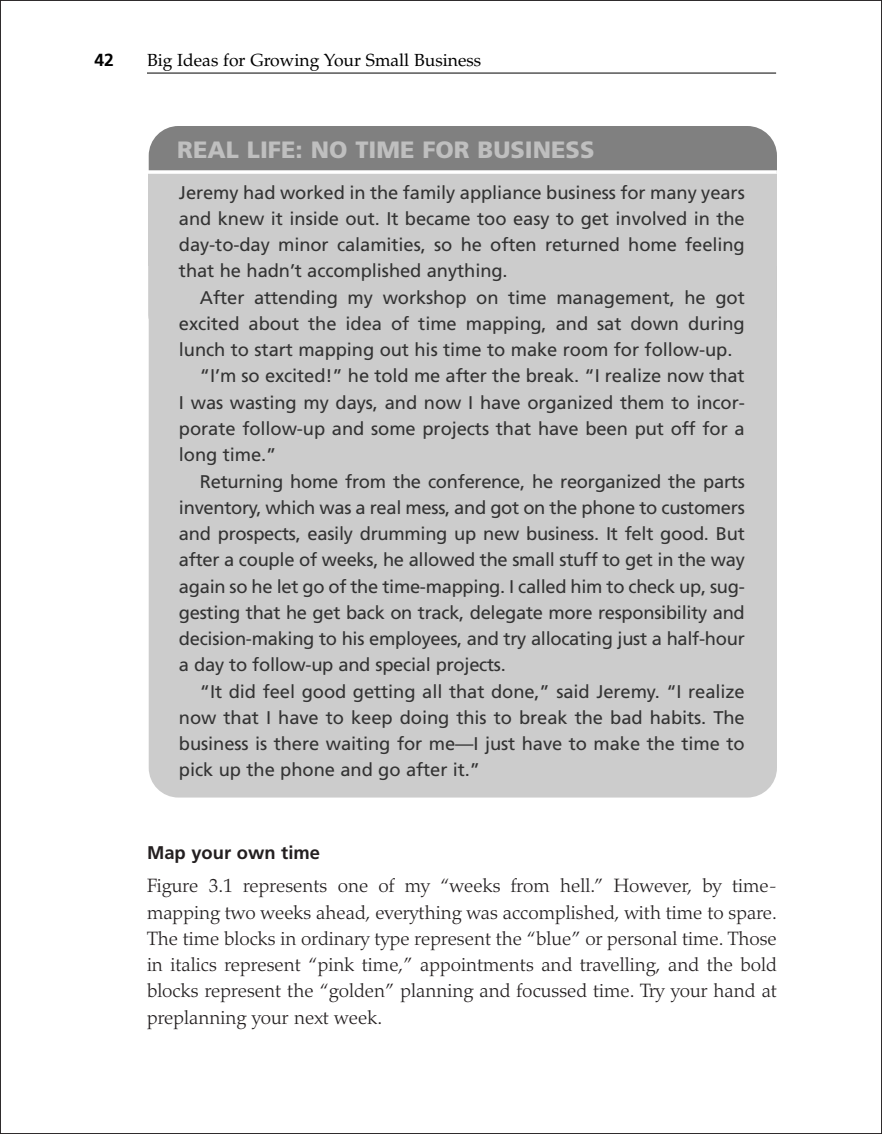
<style>
.page{position:relative;width:882px;height:1134px;background:#fff}
.page>*{position:absolute;margin:0;border:0;box-sizing:border-box;transform-origin:0 0}
.t1{font:900 23.62px "Frutiger";color:#bfbfbf}
.t2{font:300 19.25px/26.2px "Palatino";color:#231f20;text-align:justify}
.t3{font:18.38px/26.2px "Frutiger";letter-spacing:-.005em;color:#333;text-align:justify}
.t4{font:700 18.38px "Frutiger";color:#231f20}
.t5{font:17.5px "Palatino";color:#000}
.t6{font:700 17.5px "Frutiger";color:#000}
</style>
<div class="page">
<hr style="left:147px;top:73px;width:629px;height:1px;background:#000">
<div style="left:149px;top:126px;width:628px;height:219px;background:#808080;border-radius:30px"></div>
<div style="left:149px;top:172px;width:628px;height:626px;background:#ccc;border-radius:30px"></div>
<div style="left:149px;top:173px;width:628px;height:93px;background:#ccc"></div>
<svg style="left:148px;top:170px;width:629px;height:4px"></svg>
<p class="t6" style="left:94px;top:52px;width:21px">42</p>
<p class="t5" style="left:147px;top:53px;width:336px">Big Ideas for Growing Your Small Business</p>
<p class="t1" style="left:177px;top:140px;width:419px">REAL LIFE: NO TIME FOR BUSINESS</p>
<p class="t3" style="left:179px;top:181px;width:567px">Jeremy had worked in the family appliance business for many years and knew it inside out. It became too easy to get involved in the day-to-day minor calamities, so he often returned home feeling that he hadn’t accomplished anything.</p>
<p class="t3" style="left:200px;top:286px;width:546px">After attending my workshop on time management, he got</p>
<p class="t3" style="left:179px;top:312px;width:567px">excited about the idea of time mapping, and sat down during</p>
<p class="t3" style="left:179px;top:338px;width:555px">lunch to start mapping out his time to make room for follow-up.</p>
<p class="t3" style="left:200px;top:364px;width:546px">“I’m so excited!” he told me after the break. “I realize now that</p>
<p class="t3" style="left:179px;top:391px;width:567px">I was wasting my days, and now I have organized them to incor-</p>
<p class="t3" style="left:179px;top:417px;width:567px">porate follow-up and some projects that have been put off for a</p>
<p class="t3" style="left:179px;top:443px;width:99px">long time.”</p>
<p class="t3" style="left:200px;top:469px;width:546px">Returning home from the conference, he reorganized the parts</p>
<p class="t3" style="left:179px;top:496px;width:567px">inventory, which was a real mess, and got on the phone to customers</p>
<p class="t3" style="left:179px;top:522px;width:567px">and prospects, easily drumming up new business. It felt good. But</p>
<p class="t3" style="left:179px;top:548px;width:567px">after a couple of weeks, he allowed the small stuff to get in the way</p>
<p class="t3" style="left:179px;top:574px;width:567px">again so he let go of the time-mapping. I called him to check up, sug-</p>
<p class="t3" style="left:179px;top:601px;width:567px">gesting that he get back on track, delegate more responsibility and</p>
<p class="t3" style="left:179px;top:627px;width:567px">decision-making to his employees, and try allocating just a half-hour</p>
<p class="t3" style="left:179px;top:653px;width:328px">a day to follow-up and special projects.</p>
<p class="t3" style="left:200px;top:679px;width:546px">“It did feel good getting all that done,” said Jeremy. “I realize</p>
<p class="t3" style="left:179px;top:706px;width:567px">now that I have to keep doing this to break the bad habits. The</p>
<p class="t3" style="left:179px;top:732px;width:567px">business is there waiting for me—I just have to make the time to</p>
<p class="t3" style="left:179px;top:758px;width:303px">pick up the phone and go after it.”</p>
<p class="t4" style="left:147px;top:845px;width:175px">Map your own time</p>
<p class="t2" style="left:147px;top:875px;width:632px">Figure 3.1 represents one of my “weeks from hell.” However, by time&shy;mapping two weeks ahead, everything was accomplished, with time to spare.<br>The time blocks in ordinary type represent the “blue” or personal time. Those in italics represent “pink time,” appointments and travelling, and the bold blocks represent the “golden” planning and focussed time. Try your hand at preplanning your next week.</p>
</div>
